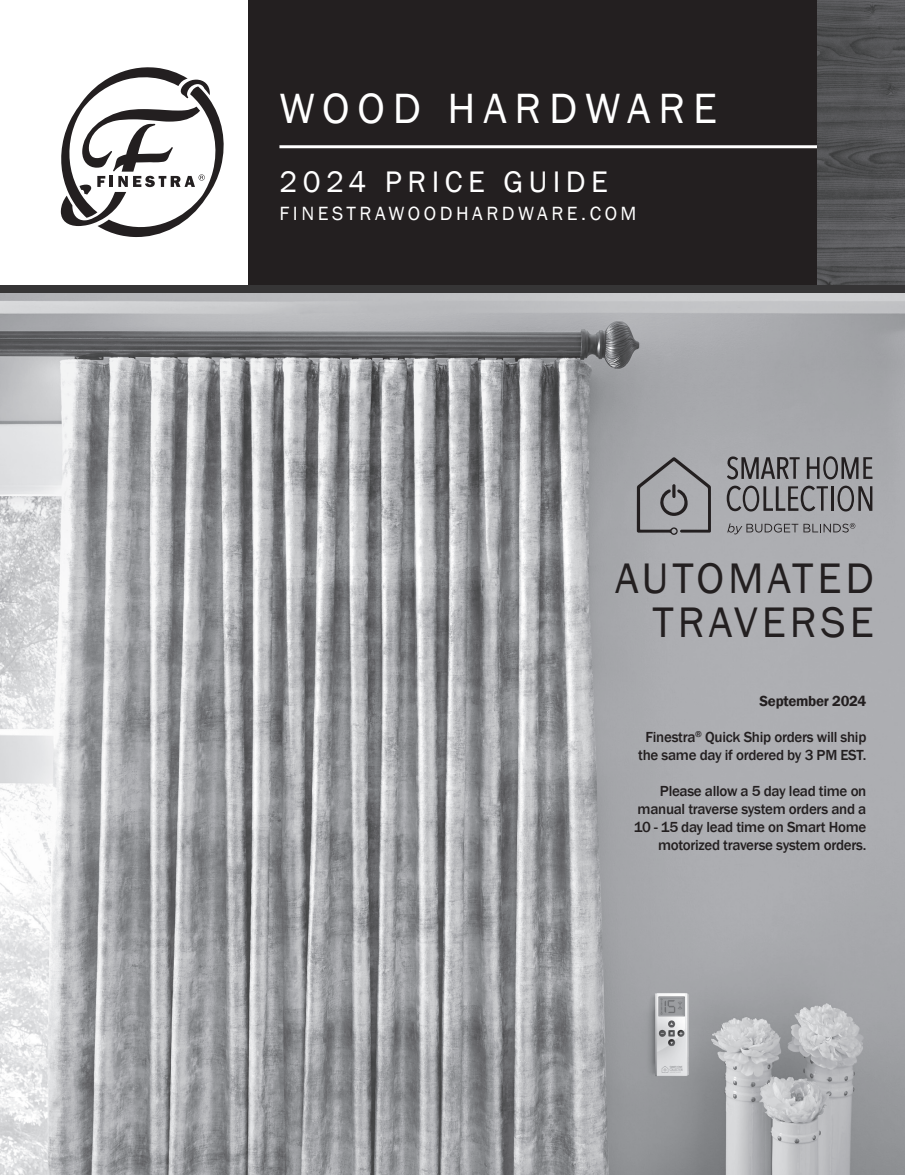
<style>
.page{position:relative;width:905px;height:1175px;background:#fff}
.page>*{position:absolute;margin:0;border:0;box-sizing:border-box;transform-origin:0 0}
.Product_Name{font:43.95px/44px "Franklin Gothic";letter-spacing:.09em;color:#231f20;text-align:right}
.t1{font:43.5px "Franklin Gothic";letter-spacing:.18em;color:#fff}
.t2{font:30.6px "Franklin Gothic";letter-spacing:.18em;color:#fff}
.t3{font:19.65px "Franklin Gothic";letter-spacing:.18em;color:#fff}
.t4{font:500 15px/18px "Franklin Gothic";letter-spacing:-.02em;color:#231f20;text-align:center}
.t5{font:600 15px "Franklin Gothic";letter-spacing:-.02em;color:#231f20}
</style>
<div class="page">
<img style="left:0;top:292px;width:904px;height:882px">
<div style="left:248px;top:0;width:639px;height:288px;background:#231f20"></div>
<hr style="left:279px;top:145px;width:613px;height:3px;background:#fff">
<img style="left:817px;top:0;width:87px;height:285px">
<div style="left:0;top:285px;width:904px;height:7px;background:#363536"></div>
<svg style="left:61px;top:67px;width:163px;height:170px"></svg>
<svg style="left:726px;top:455px;width:146px;height:56px;background:#868589"></svg>
<svg style="left:727px;top:523px;width:128px;height:11px"></svg>
<svg style="left:637px;top:457px;width:74px;height:78px;background:#929295"></svg>
<p class="t1" style="left:279px;top:81px;width:439px">WOOD HARDWARE</p>
<p class="t2" style="left:279px;top:163px;width:330px">2024 PRICE GUIDE</p>
<p class="t3" style="left:279px;top:201px;width:358px">FINESTRAWOODHARDWARE.COM</p>
<p class="Product_Name" style="left:615px;top:557px;width:260px">AUTOMATED<br>TRAVERSE</p>
<p class="t5" style="left:759px;top:691px;width:108px">September 2024</p>
<p class="t4" style="left:638px;top:727px;width:230px">Finestra<sup>®</sup> Quick Ship orders will ship the same day if ordered by 3 PM EST.</p>
<p class="t4" style="left:633px;top:781px;width:234px;text-align:right">Please allow a 5 day lead time on manual traverse system orders and a 10 - 15 day lead time on Smart Home motorized traverse system orders.</p>
</div>
